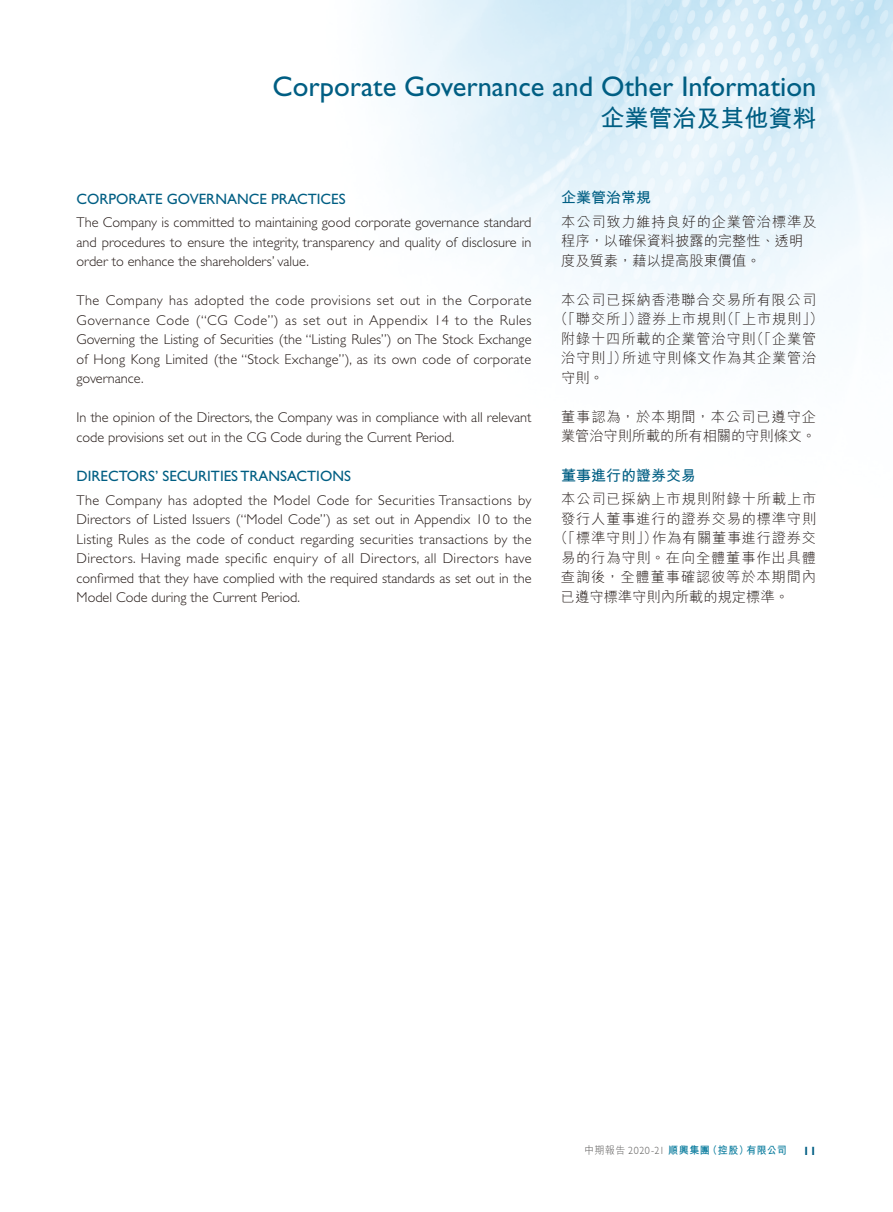
<style>
.page{position:relative;width:893px;height:1212px;background:#fff}
.page>*{position:absolute;margin:0;border:0;box-sizing:border-box;transform-origin:0 0}
.t1{font:28.5px "Gill Sans Std";color:#005e83}
.t2{font:700 24px "M Hei HK";color:#005e83}
.t3{font:15px "Gill Sans Std";color:#005e83}
.t4{font:700 15px "M Hei HK";color:#005e83}
.t5{font:300 14.25px/19.5px "Gill Sans Std";color:#231916;text-align:justify}
.t6{font:300 14.25px "M Hei HK";letter-spacing:.055em;color:#231916}
.t7{font:300 14.25px/19.5px "M Hei HK";color:#231916}
.t8{font:300 14.25px/19.5px "M Hei HK";letter-spacing:-.005em;color:#231916}
.t9{font:700 12px "Gill Sans Std";color:#005e83;scale:.95 1}
.t10{font:700 10.5px "M Hei HK";letter-spacing:.045em;color:#00779a;scale:.95 1}
.s1{font-weight:300;color:#595857}
.s2{font-family:"Gill Sans Std";font-weight:300;color:#595857}
</style>
<div class="page">
<img style="left:383px;top:0;width:510px;height:326px">
<h1 class="t1" style="left:273px;top:70px;width:545px">Corporate Governance and Other Information</h1>
<h2 class="t2" style="left:600px;top:100px;width:217px">企業管治及其他資料</h2>
<p class="t3" style="left:77px;top:190px;width:271px">CORPORATE GOVERNANCE PRACTICES</p>
<p class="t5" style="left:77px;top:213px;width:456px">The Company is committed to maintaining good corporate governance standard and procedures to ensure the integrity, transparency and quality of disclosure in order to enhance the shareholders’ value.</p>
<p class="t5" style="left:77px;top:291px;width:457px">The Company has adopted the code provisions set out in the Corporate Governance Code (“CG Code”) as set out in Appendix 14 to the Rules Governing the Listing of Securities (the “Listing Rules”) on The Stock Exchange of Hong Kong Limited (the “Stock Exchange”), as its own code of corporate governance.</p>
<p class="t5" style="left:77px;top:408px;width:456px">In the opinion of the Directors, the Company was in compliance with all relevant code provisions set out in the CG Code during the Current Period.</p>
<p class="t3" style="left:77px;top:468px;width:276px">DIRECTORS’ SECURITIES TRANSACTIONS</p>
<p class="t5" style="left:77px;top:490px;width:457px">The Company has adopted the Model Code for Securities Transactions by Directors of Listed Issuers (“Model Code”) as set out in Appendix 10 to the Listing Rules as the code of conduct regarding securities transactions by the Directors. Having made specific enquiry of all Directors, all Directors have confirmed that they have complied with the required standards as set out in the Model Code during the Current Period.</p>
<p class="t4" style="left:561px;top:187px;width:91px">企業管治常規</p>
<p class="t7" style="left:561px;top:211px;width:257px">本公司致力維持良好的企業管治標準及程序，以確保資料披露的完整性、透明度及質素，藉以提高股東價值。</p>
<p class="t6" style="left:561px;top:292px;width:257px">本公司已採納香港聯合交易所有限公司</p>
<p class="t6" style="left:554px;top:312px;width:271px">（「聯交所」）證券上市規則（「上市規則」）</p>
<p class="t6" style="left:561px;top:331px;width:257px">附錄十四所載的企業管治守則（「企業管</p>
<p class="t6" style="left:561px;top:351px;width:257px">治守則」）所述守則條文作為其企業管治</p>
<p class="t6" style="left:561px;top:370px;width:44px">守則。</p>
<p class="t8" style="left:561px;top:406px;width:257px">董事認為，於本期間，本公司已遵守企業管治守則所載的所有相關的守則條文。</p>
<p class="t4" style="left:561px;top:464px;width:136px">董事進行的證券交易</p>
<p class="t6" style="left:561px;top:492px;width:257px">本公司已採納上市規則附錄十所載上市</p>
<p class="t6" style="left:561px;top:511px;width:257px">發行人董事進行的證券交易的標準守則</p>
<p class="t6" style="left:554px;top:531px;width:264px">（「標準守則」）作為有關董事進行證券交</p>
<p class="t6" style="left:561px;top:550px;width:257px">易的行為守則。在向全體董事作出具體</p>
<p class="t6" style="left:561px;top:570px;width:257px">查詢後，全體董事確認彼等於本期間內</p>
<p class="t7" style="left:561px;top:586px;width:229px">已遵守標準守則內所載的規定標準。</p>
<p class="t10" style="left:584px;top:1142px;width:214px"><span class="s1">中期報告</span> <span class="s2">2020-21</span> 順興集團（控股）有限公司</p>
<p class="t9" style="left:803px;top:1143px;width:15px">11</p>
</div>
